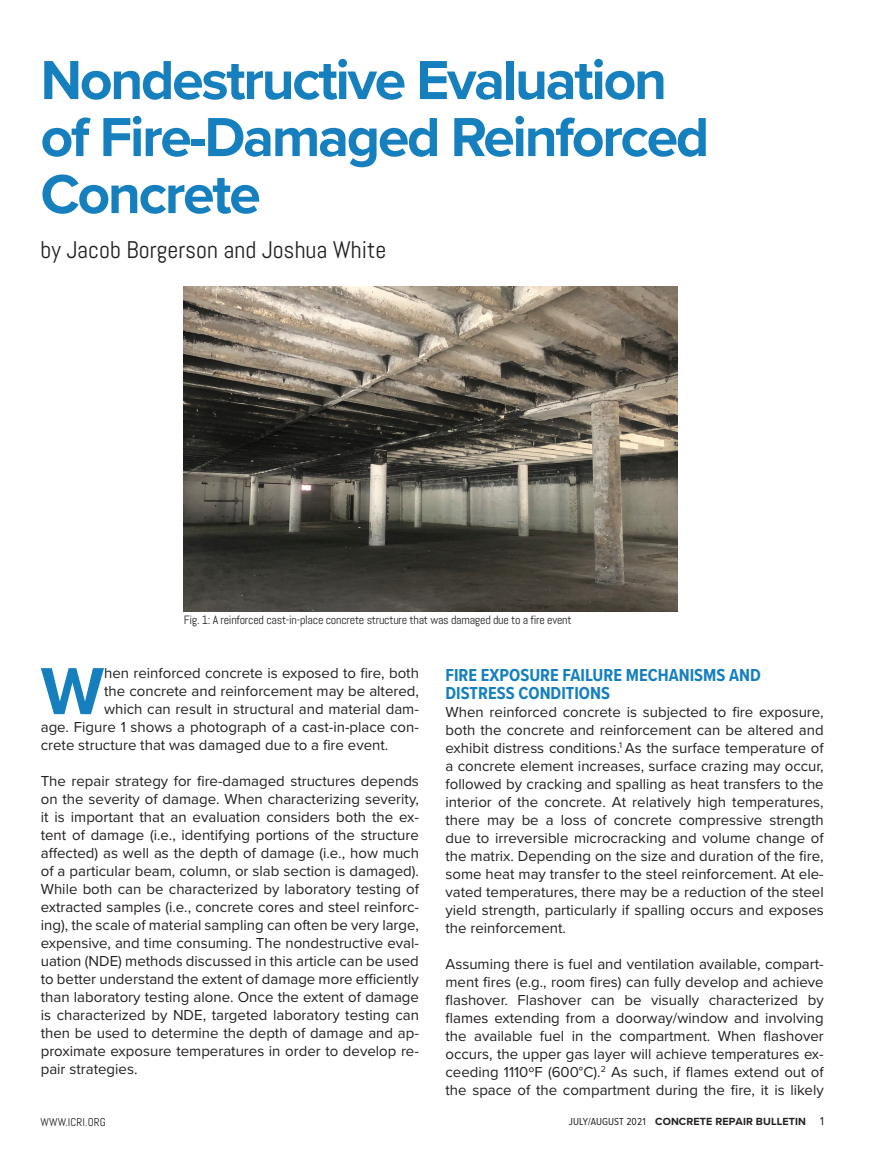
<style>
.page{position:relative;width:878px;height:1175px;background:#fff}
.page>*{position:absolute;margin:0;border:0;box-sizing:border-box;transform-origin:0 0}
.t1{font:700 69px "Proxima Nova";color:#1680bf}
.t2{font:700 57px/57px "Proxima Nova";letter-spacing:-.04em;color:#1680bf}
.t3{font:24px "Abel";color:#231f20}
.t4{font:700 18px/18px "Proxima Nova Cond";color:#1680bf}
.t5{font:15px/18px "Proxima Nova";color:#231f20;text-align:justify}
.t6{font:12px "Abel";letter-spacing:-.02em;color:#231f20}
.t7{font:11.25px "Abel";letter-spacing:.01em;color:#231f20}
.t8{font:700 10.8px "Proxima Nova";letter-spacing:.01em;color:#231f20}
.s1{font-family:"Proxima Nova Cond";font-weight:400;font-size:10.5px}
.s2{font-family:"Proxima Nova Cond";font-weight:400;font-size:12px}
</style>
<div class="page">
<img style="left:184px;top:287px;width:494px;height:324px">
<p class="t2" style="left:40px;top:50px;width:670px">Nondestructive Evaluation of Fire-Damaged Reinforced<br>Concrete</p>
<p class="t3" style="left:40px;top:234px;width:347px">by Jacob Borgerson and Joshua White</p>
<p class="t6" style="left:184px;top:612px;width:389px">Fig. 1: A reinforced cast-in-place concrete structure that was damaged due to a fire event</p>
<p class="t1" style="left:41px;top:639px;width:65px">W</p>
<p class="t5" style="left:104px;top:663px;width:316px">hen reinforced concrete is exposed to fire, both</p>
<p class="t5" style="left:104px;top:681px;width:316px">the concrete and reinforcement may be altered,</p>
<p class="t5" style="left:104px;top:699px;width:316px">which can result in structural and material dam-</p>
<p class="t5" style="left:41px;top:717px;width:380px">age. Figure 1 shows a photograph of a cast-in-place con-</p>
<p class="t5" style="left:41px;top:735px;width:349px">crete structure that was damaged due to a fire event.</p>
<p class="t5" style="left:41px;top:771px;width:380px">The repair strategy for fire-damaged structures depends on the severity of damage. When characterizing severity, it is important that an evaluation considers both the ex&shy;tent of damage (i.e., identifying portions of the structure affected) as well as the depth of damage (i.e., how much of a particular beam, column, or slab section is damaged).<br>While both can be characterized by laboratory testing of extracted samples (i.e., concrete cores and steel reinforc&shy;ing), the scale of material sampling can often be very large, expensive, and time consuming. The nondestructive eval&shy;uation (NDE) methods discussed in this article can be used to better understand the extent of damage more efficiently than laboratory testing alone. Once the extent of damage is characterized by NDE, targeted laboratory testing can then be used to determine the depth of damage and ap&shy;proximate exposure temperatures in order to develop re&shy;pair strategies.</p>
<p class="t4" style="left:445px;top:665px;width:317px">FIRE EXPOSURE FAILURE MECHANISMS AND<br>DISTRESS CONDITIONS</p>
<p class="t5" style="left:445px;top:702px;width:380px">When reinforced concrete is subjected to fire exposure, both the concrete and reinforcement can be altered and exhibit distress conditions.<sup>1</sup> As the surface temperature of a concrete element increases, surface crazing may occur, followed by cracking and spalling as heat transfers to the interior of the concrete. At relatively high temperatures, there may be a loss of concrete compressive strength due to irreversible microcracking and volume change of the matrix. Depending on the size and duration of the fire, some heat may transfer to the steel reinforcement. At ele&shy;vated temperatures, there may be a reduction of the steel yield strength, particularly if spalling occurs and exposes the reinforcement.</p>
<p class="t5" style="left:445px;top:954px;width:380px">Assuming there is fuel and ventilation available, compart&shy;ment fires (e.g., room fires) can fully develop and achieve flashover. Flashover can be visually characterized by flames extending from a doorway/window and involving the available fuel in the compartment. When flashover occurs, the upper gas layer will achieve temperatures ex&shy;ceeding 1110ºF (600°C).<sup>2</sup> As such, if flames extend out of the space of the compartment during the fire, it is likely</p>
<p class="t7" style="left:40px;top:1114px;width:67px">WWW.ICRI.ORG</p>
<p class="t8" style="left:568px;top:1113px;width:257px"><span class="s1">JULY/AUGUST 2021</span> CONCRETE REPAIR BULLETIN <span class="s2">1</span></p>
</div>
